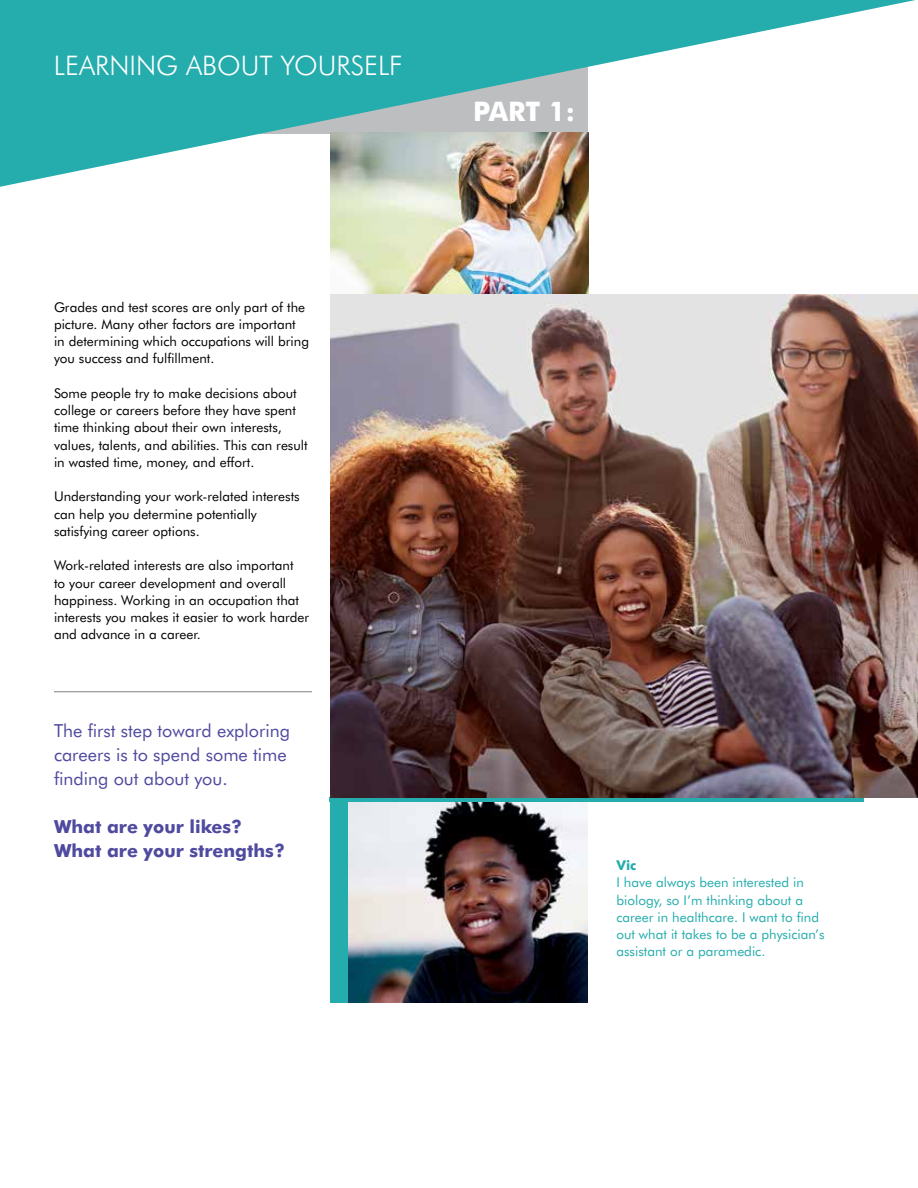
<style>
.page{position:relative;width:918px;height:1188px;background:#fff}
.page>*{position:absolute;margin:0;border:0;box-sizing:border-box;transform-origin:0 0}
.t1{font:300 27px "Futura BT";color:#fff}
.t2{font:700 27px "Futura BT";color:#fff}
.t3{font:18px/24px "Futura BT";color:#4f4a9f}
.t4{font:700 18px/24px "Futura BT";color:#4f4a9f}
.t5{font:13.5px/17.2px "Futura BT";color:#000}
.t6{font:13.5px/17.2px "Futura BT";color:#25acad}
.t7{font:700 13.5px "Futura BT";color:#25acad}
</style>
<div class="page">
<img style="left:348px;top:802px;width:240px;height:201px">
<div style="left:330px;top:800px;width:18px;height:203px;background:#25acad"></div>
<div style="left:330px;top:797px;width:534px;height:5px;background:#25acad"></div>
<svg style="left:0;top:0;width:915px;height:187px;fill:#25acad"></svg>
<hr style="left:54px;top:692px;width:258px;height:1px;background:#808285">
<img style="left:330px;top:133px;width:258px;height:161px">
<img style="left:330px;top:294px;width:588px;height:503px">
<h1 class="t1" style="left:54px;top:49px;width:350px">LEARNING ABOUT YOURSELF</h1>
<p class="t5" style="left:54px;top:298px;width:257px">Grades and test scores are only part of the picture. Many other factors are important in determining which occupations will bring you success and fulfillment.</p>
<p class="t5" style="left:54px;top:384px;width:255px">Some people try to make decisions about college or careers before they have spent time thinking about their own interests, values, talents, and abilities. This can result in wasted time, money, and effort.</p>
<p class="t5" style="left:54px;top:488px;width:247px">Understanding your work-related interests can help you determine potentially satisfying career options.</p>
<p class="t5" style="left:54px;top:557px;width:257px">Work-related interests are also important<br>to your career development and overall happiness. Working in an occupation that interests you makes it easier to work harder and advance in a career.</p>
<h2 class="t3" style="left:54px;top:719px;width:238px">The first step toward exploring careers is to spend some time finding out about you.</h2>
<h2 class="t4" style="left:54px;top:815px;width:232px">What are your likes?<br>What are your strengths?</h2>
<h1 class="t2" style="left:473px;top:95px;width:104px">PART 1:</h1>
<p class="t7" style="left:616px;top:857px;width:22px">Vic</p>
<p class="t6" style="left:616px;top:874px;width:210px">I have always been interested in biology, so I’m thinking about a career in healthcare. I want to find out what it takes to be a physician’s assistant or a paramedic.</p>
</div>
